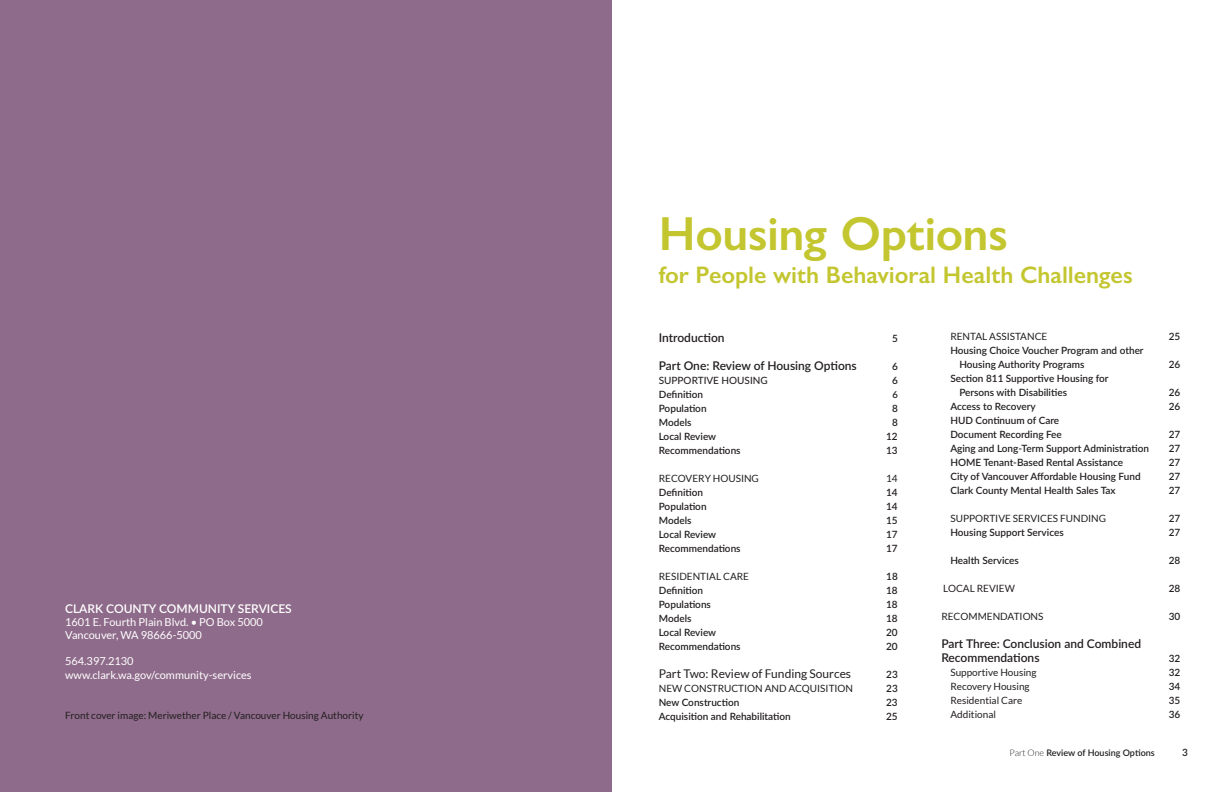
<style>
.page{position:relative;width:1224px;height:792px;background:#fff}
.page>*{position:absolute;margin:0;border:0;box-sizing:border-box;transform-origin:0 0}
.Heading{font:600 48px "Gill Sans";letter-spacing:-.01em;color:#c3c62f}
.Heading-2{font:600 24px "Gill Sans";color:#c3c62f}
.t1{font:600 12px/14px "Lato";color:#231f20}
.t2{font:12px "Lato";color:#231f20}
.t3{font:600 12px "Lato";color:#fff}
.t4{font:11px "Lato";color:#fff}
.t5{font:600 10px/14px "Lato";color:#231f20}
.t6{font:10px "Lato";color:#231f20}
.t7{font:500 10px "Lato";color:#231f20}
.t8{font:600 9px "Lato";color:#231f20}
.s1{font-weight:300}
</style>
<div class="page">
<div style="left:0;top:0;width:612px;height:792px;background:#8e6b8a"></div>
<p class="t3" style="left:65px;top:600px;width:228px">CLARK COUNTY COMMUNITY SERVICES</p>
<p class="t4" style="left:65px;top:616px;width:199px">1601 E. Fourth Plain Blvd. • PO Box 5000</p>
<p class="t4" style="left:65px;top:629px;width:138px">Vancouver, WA 98666-5000</p>
<p class="t4" style="left:65px;top:655px;width:70px">564.397.2130</p>
<p class="t4" style="left:65px;top:669px;width:188px">www.clark.wa.gov/community-services</p>
<p class="t6" style="left:65px;top:710px;width:300px">Front cover image: Meriwether Place / Vancouver Housing Authority</p>
<p class="Heading" style="left:659px;top:205px;width:350px">Housing Options</p>
<p class="Heading-2" style="left:659px;top:260px;width:475px">for People with Behavioral Health Challenges</p>
<p class="t1" style="left:659px;top:330px;width:67px">Introduction</p>
<p class="t5" style="left:892px;top:331px;width:7px">5</p>
<p class="t1" style="left:659px;top:358px;width:200px">Part One: Review of Housing Options</p>
<p class="t5" style="left:892px;top:359px;width:7px">6</p>
<p class="t7" style="left:659px;top:373px;width:111px">SUPPORTIVE HOUSING</p>
<p class="t5" style="left:892px;top:373px;width:7px">6</p>
<p class="t5" style="left:659px;top:387px;width:46px">Definition</p>
<p class="t5" style="left:892px;top:387px;width:7px">6</p>
<p class="t5" style="left:659px;top:401px;width:49px">Population</p>
<p class="t5" style="left:892px;top:401px;width:7px">8</p>
<p class="t5" style="left:659px;top:415px;width:34px">Models</p>
<p class="t5" style="left:892px;top:415px;width:7px">8</p>
<p class="t5" style="left:659px;top:429px;width:59px">Local Review</p>
<p class="t5" style="left:886px;top:429px;width:13px">12</p>
<p class="t5" style="left:659px;top:443px;width:83px">Recommendations</p>
<p class="t5" style="left:886px;top:443px;width:13px">13</p>
<p class="t6" style="left:659px;top:473px;width:102px">RECOVERY HOUSING</p>
<p class="t6" style="left:886px;top:473px;width:13px">14</p>
<p class="t5" style="left:659px;top:485px;width:46px">Definition</p>
<p class="t5" style="left:886px;top:485px;width:13px">14</p>
<p class="t5" style="left:659px;top:499px;width:49px">Population</p>
<p class="t5" style="left:886px;top:499px;width:13px">14</p>
<p class="t5" style="left:659px;top:513px;width:34px">Models</p>
<p class="t5" style="left:886px;top:513px;width:13px">15</p>
<p class="t5" style="left:659px;top:527px;width:59px">Local Review</p>
<p class="t5" style="left:886px;top:527px;width:13px">17</p>
<p class="t5" style="left:659px;top:541px;width:83px">Recommendations</p>
<p class="t5" style="left:886px;top:541px;width:13px">17</p>
<p class="t6" style="left:659px;top:571px;width:92px">RESIDENTIAL CARE</p>
<p class="t5" style="left:886px;top:569px;width:13px">18</p>
<p class="t5" style="left:659px;top:583px;width:46px">Definition</p>
<p class="t5" style="left:886px;top:583px;width:13px">18</p>
<p class="t5" style="left:659px;top:597px;width:54px">Populations</p>
<p class="t5" style="left:886px;top:597px;width:13px">18</p>
<p class="t5" style="left:659px;top:611px;width:34px">Models</p>
<p class="t5" style="left:886px;top:611px;width:13px">18</p>
<p class="t5" style="left:659px;top:625px;width:59px">Local Review</p>
<p class="t5" style="left:886px;top:625px;width:13px">20</p>
<p class="t5" style="left:659px;top:639px;width:83px">Recommendations</p>
<p class="t5" style="left:886px;top:639px;width:13px">20</p>
<p class="t2" style="left:659px;top:667px;width:194px">Part Two: Review of Funding Sources</p>
<p class="t5" style="left:886px;top:667px;width:13px">23</p>
<p class="t6" style="left:659px;top:683px;width:196px">NEW CONSTRUCTION AND ACQUISITION</p>
<p class="t5" style="left:886px;top:681px;width:13px">23</p>
<p class="t5" style="left:659px;top:695px;width:82px">New Construction</p>
<p class="t5" style="left:886px;top:695px;width:13px">23</p>
<p class="t5" style="left:659px;top:709px;width:134px">Acquisition and Rehabilitation</p>
<p class="t5" style="left:886px;top:709px;width:13px">25</p>
<p class="t6" style="left:950px;top:331px;width:98px">RENTAL ASSISTANCE</p>
<p class="t5" style="left:1169px;top:329px;width:13px">25</p>
<p class="t5" style="left:959px;top:343px;width:186px;text-indent:-9px">Housing Choice Voucher Program and other<br>Housing Authority Programs</p>
<p class="t5" style="left:1169px;top:357px;width:13px">26</p>
<p class="t5" style="left:959px;top:371px;width:151px;text-indent:-9px">Section 811 Supportive Housing for<br>Persons with Disabilities</p>
<p class="t5" style="left:1169px;top:385px;width:13px">26</p>
<p class="t5" style="left:950px;top:399px;width:87px">Access to Recovery</p>
<p class="t5" style="left:1169px;top:399px;width:13px">26</p>
<p class="t5" style="left:950px;top:413px;width:110px">HUD Continuum of Care</p>
<p class="t5" style="left:950px;top:427px;width:113px">Document Recording Fee</p>
<p class="t5" style="left:1169px;top:427px;width:13px">27</p>
<p class="t5" style="left:950px;top:441px;width:200px">Aging and Long-Term Support Administration</p>
<p class="t5" style="left:1169px;top:441px;width:13px">27</p>
<p class="t5" style="left:950px;top:455px;width:174px">HOME Tenant-Based Rental Assistance</p>
<p class="t5" style="left:1169px;top:455px;width:13px">27</p>
<p class="t5" style="left:950px;top:469px;width:192px">City of Vancouver Affordable Housing Fund</p>
<p class="t5" style="left:1169px;top:469px;width:13px">27</p>
<p class="t5" style="left:950px;top:483px;width:167px">Clark County Mental Health Sales Tax</p>
<p class="t5" style="left:1169px;top:483px;width:13px">27</p>
<p class="t6" style="left:950px;top:513px;width:157px">SUPPORTIVE SERVICES FUNDING</p>
<p class="t5" style="left:1169px;top:511px;width:13px">27</p>
<p class="t5" style="left:950px;top:525px;width:115px">Housing Support Services</p>
<p class="t5" style="left:1169px;top:525px;width:13px">27</p>
<p class="t5" style="left:950px;top:553px;width:70px">Health Services</p>
<p class="t5" style="left:1169px;top:553px;width:13px">28</p>
<p class="t6" style="left:943px;top:583px;width:73px">LOCAL REVIEW</p>
<p class="t5" style="left:1169px;top:581px;width:13px">28</p>
<p class="t6" style="left:941px;top:611px;width:104px">RECOMMENDATIONS</p>
<p class="t5" style="left:1169px;top:609px;width:13px">30</p>
<p class="t1" style="left:941px;top:636px;width:201px">Part Three: Conclusion and Combined<br>Recommendations</p>
<p class="t5" style="left:1169px;top:651px;width:13px">32</p>
<p class="t6" style="left:950px;top:667px;width:88px">Supportive Housing</p>
<p class="t5" style="left:1169px;top:665px;width:13px">32</p>
<p class="t6" style="left:950px;top:681px;width:81px">Recovery Housing</p>
<p class="t5" style="left:1169px;top:679px;width:13px">34</p>
<p class="t6" style="left:950px;top:695px;width:74px">Residential Care</p>
<p class="t5" style="left:1169px;top:693px;width:13px">35</p>
<p class="t6" style="left:950px;top:709px;width:47px">Additional</p>
<p class="t5" style="left:1169px;top:707px;width:13px">36</p>
<p class="t8" style="left:1010px;top:746px;width:147px"><span class="s1">Part One</span> Review of Housing Options</p>
<p class="t5" style="left:1182px;top:745px;width:7px">3</p>
</div>
